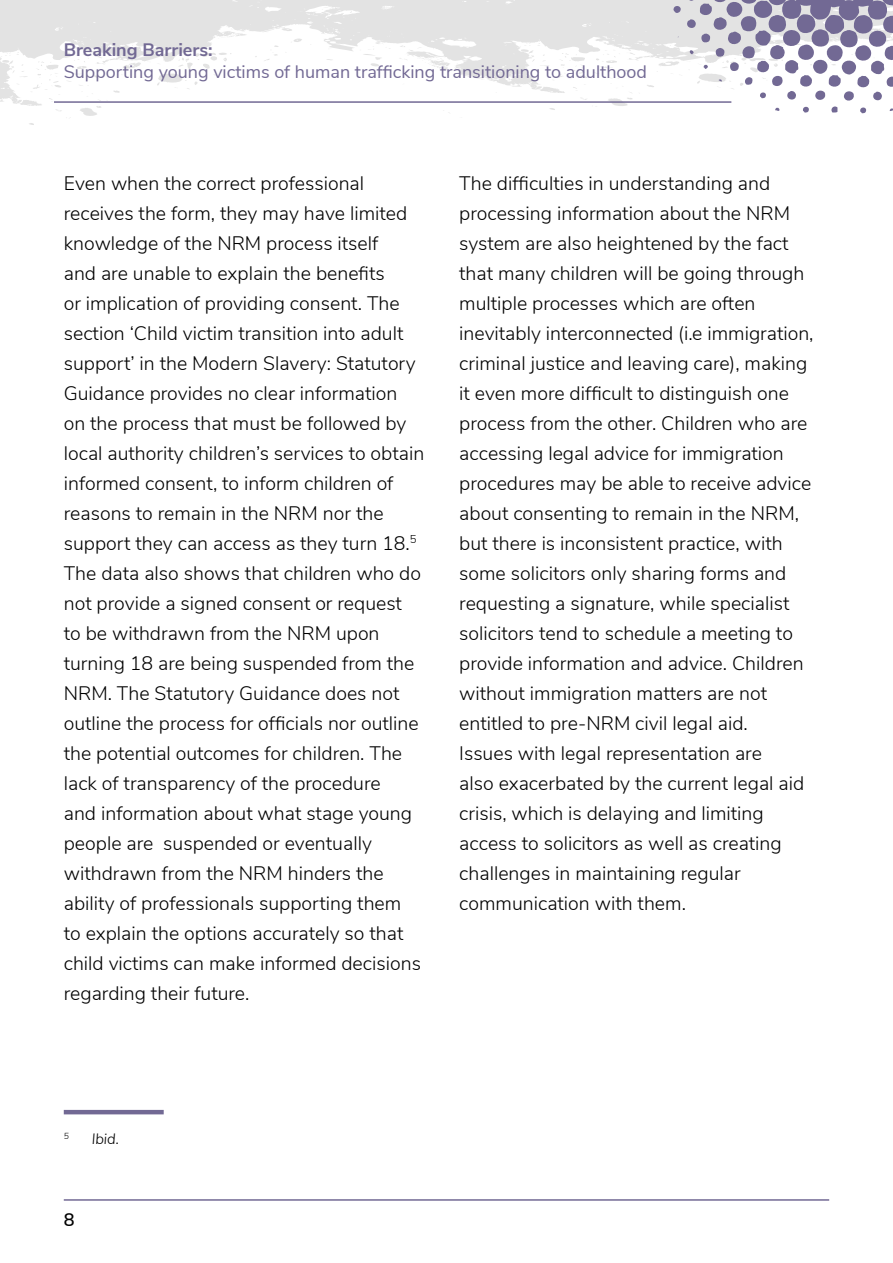
<style>
.page{position:relative;width:893px;height:1263px;background:#fff}
.page>*{position:absolute;margin:0;border:0;box-sizing:border-box;transform-origin:0 0}
.t1{font:300 19.5px/30px "Nunito Sans";color:#000}
.t2{font:18px "Nunito Sans";color:#726994}
.t3{font:700 18px "Nunito Sans";color:#726994}
.t4{font:600 18px "Nunito Sans";color:#000}
.t5{font:italic 300 15px "Nunito Sans";color:#000}
.t6{font:italic 300 8.7px "Nunito Sans";color:#000}
</style>
<div class="page">
<svg style="left:0;top:0;width:189px;height:125px"></svg>
<svg style="left:189px;top:0;width:675px;height:114px"></svg>
<svg style="left:673px;top:0;width:220px;height:113px"></svg>
<hr style="left:54px;top:101px;width:677px;height:2px;background:#726994">
<hr style="left:64px;top:1199px;width:765px;height:2px;background:#726994">
<hr style="left:64px;top:1110px;width:100px;height:4px;background:#726994">
<p class="t3" style="left:64px;top:37px;width:150px">Breaking Barriers:</p>
<p class="t2" style="left:64px;top:59px;width:585px">Supporting young victims of human trafficking transitioning to adulthood</p>
<p class="t1" style="left:64px;top:167px;width:362px">Even when the correct professional receives the form, they may have limited knowledge of the NRM process itself<br>and are unable to explain the benefits<br>or implication of providing consent. The section ‘Child victim transition into adult support’ in the Modern Slavery: Statutory Guidance provides no clear information<br>on the process that must be followed by local authority children’s services to obtain informed consent, to inform children of reasons to remain in the NRM nor the support they can access as they turn 18.<sup>5<br></sup>The data also shows that children who do not provide a signed consent or request<br>to be withdrawn from the NRM upon turning 18 are being suspended from the NRM. The Statutory Guidance does not outline the process for officials nor outline the potential outcomes for children. The lack of transparency of the procedure<br>and information about what stage young people are suspended or eventually withdrawn from the NRM hinders the ability of professionals supporting them<br>to explain the options accurately so that child victims can make informed decisions regarding their future.</p>
<p class="t1" style="left:459px;top:167px;width:356px">The difficulties in understanding and processing information about the NRM system are also heightened by the fact that many children will be going through multiple processes which are often inevitably interconnected (i.e immigration, criminal justice and leaving care), making it even more difficult to distinguish one process from the other. Children who are accessing legal advice for immigration procedures may be able to receive advice about consenting to remain in the NRM, but there is inconsistent practice, with some solicitors only sharing forms and requesting a signature, while specialist solicitors tend to schedule a meeting to provide information and advice. Children without immigration matters are not entitled to pre-NRM civil legal aid.<br>Issues with legal representation are<br>also exacerbated by the current legal aid crisis, which is delaying and limiting access to solicitors as well as creating challenges in maintaining regular communication with them.</p>
<p class="t6" style="left:64px;top:1130px;width:7px">5</p>
<p class="t5" style="left:92px;top:1128px;width:29px">Ibid.</p>
<p class="t4" style="left:64px;top:1206px;width:12px">8</p>
</div>
